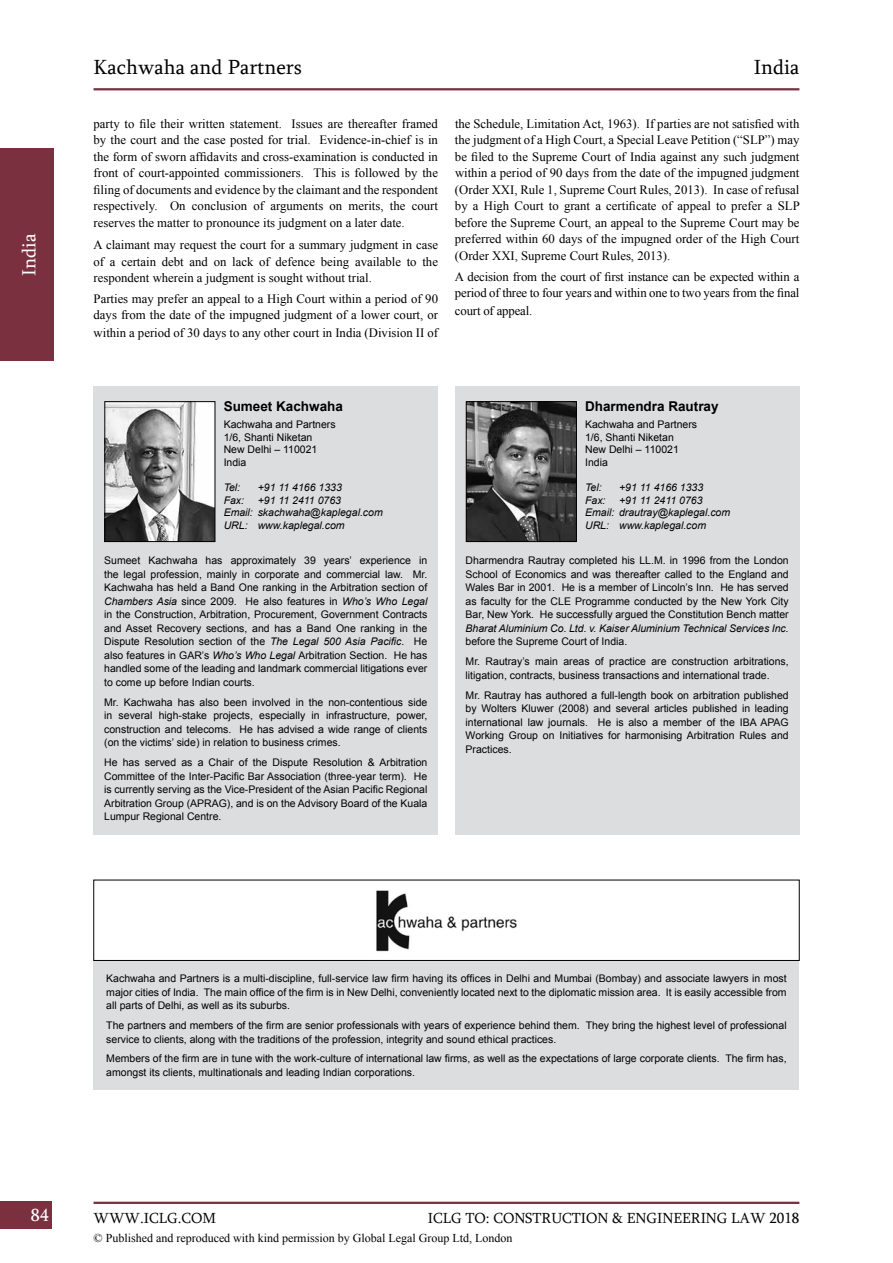
<style>
.page{position:relative;width:893px;height:1263px;background:#fff}
.page>*{position:absolute;margin:0;border:0;box-sizing:border-box;transform-origin:0 0}
.t1{font:21px "Sylfaen";color:#000}
.t2{font:19.5px "Sylfaen";color:#fff}
.t3{font:18px "Sylfaen";color:#fff}
.t4{font:15px "Sylfaen";color:#000}
.t5{font:700 13.5px "Arial";color:#000}
.t6{font:12.75px/16.5px "Times New Roman";color:#000;text-align:justify}
.t7{font:12px "Times New Roman";color:#000}
.t8{font:10.5px/13.5px "Arial";color:#000;text-align:justify}
.t9{font:italic 10.5px/12.6px "Arial";color:#000}
.s1{font-style:italic}
</style>
<div class="page">
<div style="left:0;top:1201px;width:52px;height:28px;background:#7a303f"></div>
<hr style="left:94px;top:1202px;width:705px;height:2px;background:#7a303f">
<div style="left:0;top:148px;width:53px;height:213px;background:#7a303f"></div>
<div style="left:94px;top:961px;width:705px;height:129px;background:#dcddde"></div>
<div style="left:94px;top:387px;width:344px;height:448px;background:#dcddde"></div>
<img style="left:107px;top:403px;width:106px;height:137px">
<div style="left:105px;top:401px;width:110px;height:141px;border:1px solid #000"></div>
<img style="left:376px;top:890px;width:141px;height:62px">
<div style="left:94px;top:880px;width:705px;height:81px;border:1px solid #000"></div>
<div style="left:455px;top:387px;width:344px;height:448px;background:#dcddde"></div>
<img style="left:468px;top:403px;width:107px;height:137px">
<div style="left:466px;top:401px;width:111px;height:141px;border:1px solid #000"></div>
<hr style="left:94px;top:88px;width:705px;height:2px;background:#7a303f">
<h2 class="t2" style="left:16px;top:276px;width:44px;rotate:-90deg">India</h2>
<h1 class="t1" style="left:94px;top:53px;width:210px">Kachwaha and Partners</h1>
<h1 class="t1" style="left:754px;top:53px;width:47px">India</h1>
<p class="t6" style="left:93px;top:115px;width:346px">party to file their written statement. Issues are thereafter framed by the court and the case posted for trial. Evidence-in-chief is in the form of sworn affidavits and cross-examination is conducted in front of court-appointed commissioners. This is followed by the filing of documents and evidence by the claimant and the respondent respectively. On conclusion of arguments on merits, the court reserves the matter to pronounce its judgment on a later date.</p>
<p class="t6" style="left:94px;top:236px;width:346px">A claimant may request the court for a summary judgment in case of a certain debt and on lack of defence being available to the respondent wherein a judgment is sought without trial.</p>
<p class="t6" style="left:94px;top:290px;width:346px">Parties may prefer an appeal to a High Court within a period of 90 days from the date of the impugned judgment of a lower court, or</p>
<p class="t6" style="left:94px;top:325px;width:346px">within a period of 30 days to any other court in India (Division II of</p>
<p class="t6" style="left:455px;top:115px;width:346px">the Schedule, Limitation Act, 1963). If parties are not satisfied with the judgment of a High Court, a Special Leave Petition (“SLP”) may be filed to the Supreme Court of India against any such judgment within a period of 90 days from the date of the impugned judgment (Order XXI, Rule 1, Supreme Court Rules, 2013). In case of refusal by a High Court to grant a certificate of appeal to prefer a SLP before the Supreme Court, an appeal to the Supreme Court may be preferred within 60 days of the impugned order of the High Court (Order XXI, Supreme Court Rules, 2013).</p>
<p class="t6" style="left:455px;top:268px;width:346px">A decision from the court of first instance can be expected within a period of three to four years and within one to two years from the final</p>
<p class="t6" style="left:455px;top:302px;width:79px">court of appeal.</p>
<p class="t5" style="left:224px;top:397px;width:121px">Sumeet Kachwaha</p>
<p class="t8" style="left:224px;top:418px;width:114px;line-height:12.6px;text-align:left">Kachwaha and Partners<br>1/6, Shanti Niketan<br>New Delhi – 110021<br>India</p>
<p class="t9" style="left:224px;top:481px;width:18px">Tel:</p>
<p class="t9" style="left:258px;top:481px;width:86px">+91 11 4166 1333</p>
<p class="t9" style="left:224px;top:494px;width:22px">Fax:</p>
<p class="t9" style="left:224px;top:494px;width:161px;text-indent:34px">+91 11 2411 0763<br>Email: skachwaha@kaplegal.com<br>URL: www.kaplegal.com</p>
<p class="t8" style="left:104px;top:554px;width:325px">Sumeet Kachwaha has approximately 39 years’ experience in the legal profession, mainly in corporate and commercial law. Mr.<br>Kachwaha has held a Band One ranking in the Arbitration section of <span class="s1">Chambers Asia</span> since 2009. He also features in <span class="s1">Who’s Who Legal </span>in the Construction, Arbitration, Procurement, Government Contracts and Asset Recovery sections, and has a Band One ranking in the Dispute Resolution section of the <span class="s1">The Legal 500 Asia Pacific</span>. He also features in GAR’s <span class="s1">Who’s Who Legal</span> Arbitration Section. He has handled some of the leading and landmark commercial litigations ever to come up before Indian courts.</p>
<p class="t8" style="left:104px;top:695px;width:325px">Mr. Kachwaha has also been involved in the non-contentious side in several high-stake projects, especially in infrastructure, power, construction and telecoms. He has advised a wide range of clients (on the victims’ side) in relation to business crimes.</p>
<p class="t8" style="left:104px;top:756px;width:325px">He has served as a Chair of the Dispute Resolution &amp; Arbitration Committee of the Inter-Pacific Bar Association (three-year term). He is currently serving as the Vice-President of the Asian Pacific Regional Arbitration Group (APRAG), and is on the Advisory Board of the Kuala Lumpur Regional Centre.</p>
<p class="t5" style="left:585px;top:397px;width:135px">Dharmendra Rautray</p>
<p class="t8" style="left:585px;top:418px;width:114px;line-height:12.6px;text-align:left">Kachwaha and Partners<br>1/6, Shanti Niketan<br>New Delhi – 110021<br>India</p>
<p class="t9" style="left:585px;top:481px;width:18px">Tel:</p>
<p class="t9" style="left:619px;top:481px;width:86px">+91 11 4166 1333</p>
<p class="t9" style="left:585px;top:494px;width:22px">Fax:</p>
<p class="t9" style="left:585px;top:494px;width:147px;text-indent:34px">+91 11 2411 0763<br>Email: drautray@kaplegal.com<br>URL: www.kaplegal.com</p>
<p class="t8" style="left:466px;top:554px;width:325px">Dharmendra Rautray completed his LL.M. in 1996 from the London School of Economics and was thereafter called to the England and Wales Bar in 2001. He is a member of Lincoln’s Inn. He has served as faculty for the CLE Programme conducted by the New York City Bar, New York. He successfully argued the Constitution Bench matter</p>
<p class="t9" style="left:466px;top:622px;width:325px">Bharat Aluminium Co. Ltd. v. Kaiser Aluminium Technical Services Inc.</p>
<p class="t8" style="left:466px;top:632px;width:325px;line-height:20px">before the Supreme Court of India.<br>Mr. Rautray’s main areas of practice are construction arbitrations,</p>
<p class="t8" style="left:466px;top:665px;width:325px;line-height:20px">litigation, contracts, business transactions and international trade.<br>Mr. Rautray has authored a full-length book on arbitration published</p>
<p class="t8" style="left:466px;top:702px;width:325px">by Wolters Kluwer (2008) and several articles published in leading international law journals. He is also a member of the IBA APAG Working Group on Initiatives for harmonising Arbitration Rules and Practices.</p>
<p class="t8" style="left:106px;top:972px;width:682px">Kachwaha and Partners is a multi-discipline, full-service law firm having its offices in Delhi and Mumbai (Bombay) and associate lawyers in most major cities of India. The main office of the firm is in New Delhi, conveniently located next to the diplomatic mission area. It is easily accessible from all parts of Delhi, as well as its suburbs.</p>
<p class="t8" style="left:106px;top:1019px;width:682px">The partners and members of the firm are senior professionals with years of experience behind them. They bring the highest level of professional service to clients, along with the traditions of the profession, integrity and sound ethical practices.</p>
<p class="t8" style="left:106px;top:1052px;width:682px">Members of the firm are in tune with the work-culture of international law firms, as well as the expectations of large corporate clients. The firm has, amongst its clients, multinationals and leading Indian corporations.</p>
<h3 class="t3" style="left:31px;top:1202px;width:20px">84</h3>
<h3 class="t4" style="left:94px;top:1208px;width:124px">WWW.ICLG.COM</h3>
<h3 class="t4" style="left:428px;top:1208px;width:373px">ICLG TO: CONSTRUCTION &amp; ENGINEERING LAW 2018</h3>
<p class="t7" style="left:94px;top:1229px;width:420px">© Published and reproduced with kind permission by Global Legal Group Ltd, London</p>
</div>
